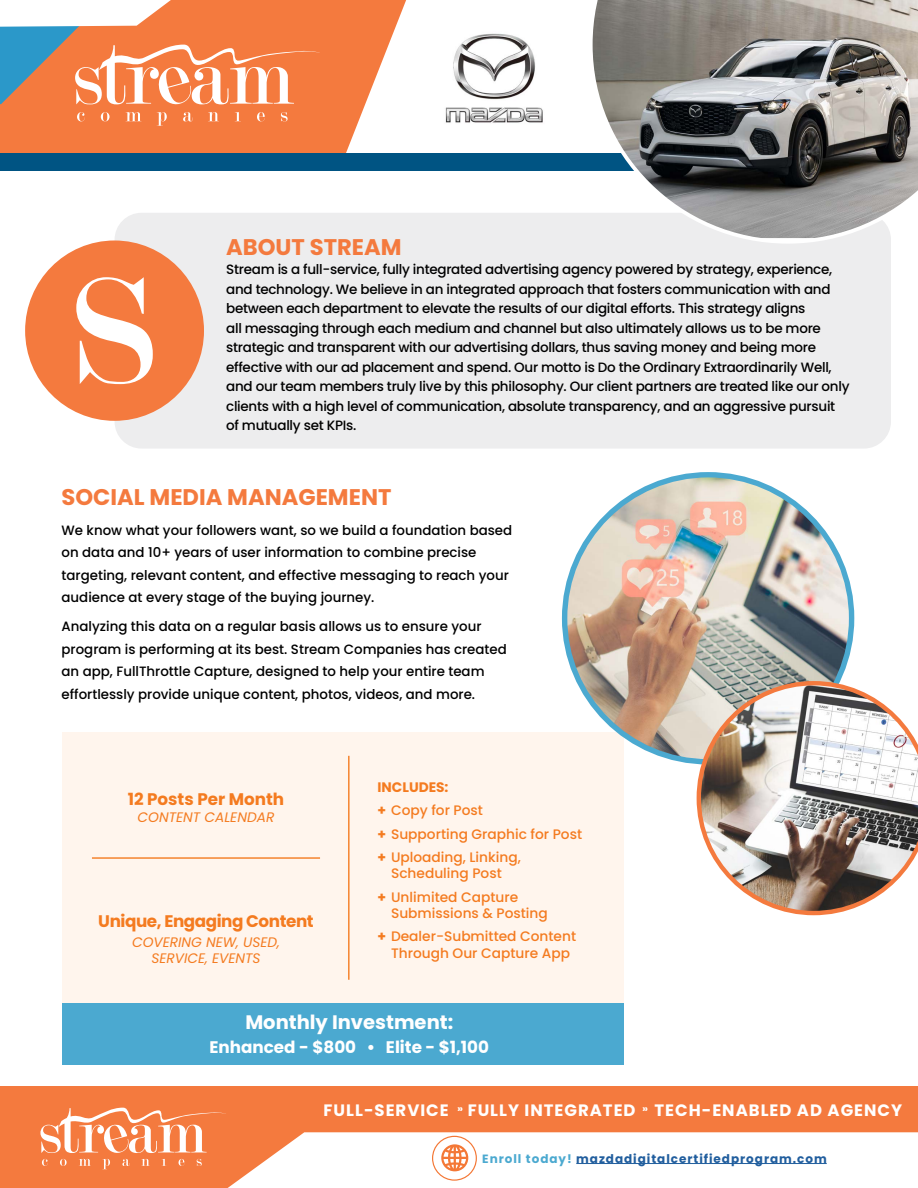
<style>
.page{position:relative;width:918px;height:1188px;background:#fff}
.page>*{position:absolute;margin:0;border:0;box-sizing:border-box;transform-origin:0 0}
.t1{font:700 22.65px "Poppins";color:#f47a3e}
.t2{font:700 19.5px "Poppins";color:#fff}
.t3{font:700 16.8px "Poppins";color:#fff}
.t4{font:700 16.8px "Poppins";letter-spacing:-.025em;color:#f47b20}
.t5{font:700 16.8px "Poppins";color:#f47b20}
.t6{font:700 16.5px "Poppins";letter-spacing:.06em;color:#fff}
.t7{font:500 13.8px/23.2px "Poppins";color:#f47b20}
.t8{font:italic 13.8px/16.5px "Poppins";color:#f47b20;text-align:center}
.t9{font:500 13.5px/19.5px "Poppins";letter-spacing:-.02em;color:#000}
.t10{font:500 13.5px/22.5px "Poppins";color:#000}
.t11{font:700 12px "Poppins";letter-spacing:.08em;color:#215e9e}
.t12{font:700 10.5px "Poppins";color:#fff}
.s1{font-weight:700}
.s2{color:#4ba9d0}
</style>
<div class="page">
<svg style="left:0;top:0;width:406px;height:153px;fill:#f47a3e"></svg>
<div style="left:115px;top:213px;width:776px;height:236px;background:#ededee;border-radius:27px"></div>
<div style="left:25px;top:240px;width:179px;height:181px;background:#f47a3e;border-radius:50%"></div>
<svg style="left:76px;top:277px;width:77px;height:107px"></svg>
<div style="left:0;top:153px;width:918px;height:17px;background:#005483"></div>
<div style="left:0;top:1087px;width:918px;height:101px;background:#f47a3e"></div>
<div style="left:62px;top:732px;width:562px;height:272px;background:#fff5ed"></div>
<div style="left:62px;top:1004px;width:562px;height:61px;background:#4ba9d0"></div>
<hr style="left:348px;top:756px;width:2px;height:224px;background:#f47b20">
<hr style="left:92px;top:857px;width:228px;height:2px;background:#f47b20">
<svg style="left:589px;top:0;width:329px;height:244px;background:#91908e"></svg>
<svg style="left:77px;top:112px;width:8px;height:9px"></svg>
<svg style="left:101px;top:112px;width:9px;height:9px"></svg>
<svg style="left:126px;top:112px;width:16px;height:9px"></svg>
<svg style="left:157px;top:112px;width:10px;height:14px"></svg>
<svg style="left:183px;top:112px;width:9px;height:9px"></svg>
<svg style="left:208px;top:112px;width:11px;height:9px"></svg>
<svg style="left:235px;top:112px;width:6px;height:9px"></svg>
<svg style="left:257px;top:112px;width:8px;height:9px"></svg>
<svg style="left:281px;top:112px;width:7px;height:9px"></svg>
<svg style="left:0;top:0;width:320px;height:105px"></svg>
<svg style="left:40px;top:1108px;width:878px;height:80px"></svg>
<img style="left:445px;top:33px;width:98px;height:90px">
<img style="left:565px;top:475px;width:287px;height:287px;border-radius:143px">
<img style="left:697px;top:681px;width:221px;height:234px">
<h1 class="t1" style="left:226px;top:234px;width:177px">ABOUT STREAM</h1>
<p class="t9" style="left:226px;top:260px;width:625px">Stream is a full-service, fully integrated advertising agency powered by strategy, experience, and technology. We believe in an integrated approach that fosters communication with and between each department to elevate the results of our digital efforts. This strategy aligns<br>all messaging through each medium and channel but also ultimately allows us to be more strategic and transparent with our advertising dollars, thus saving money and being more effective with our ad placement and spend. Our motto is Do the Ordinary Extraordinarily Well, and our team members truly live by this philosophy. Our client partners are treated like our only clients with a high level of communication, absolute transparency, and an aggressive pursuit of mutually set KPIs.</p>
<h1 class="t1" style="left:62px;top:484px;width:331px">SOCIAL MEDIA MANAGEMENT</h1>
<p class="t10" style="left:62px;top:519px;width:452px">We know what your followers want, so we build a foundation based on data and 10+ years of user information to combine precise targeting, relevant content, and effective messaging to reach your audience at every stage of the buying journey.</p>
<p class="t10" style="left:62px;top:615px;width:447px">Analyzing this data on a regular basis allows us to ensure your program is performing at its best. Stream Companies has created an app, FullThrottle Capture, designed to help your entire team effortlessly provide unique content, photos, videos, and more.</p>
<p class="t5" style="left:128px;top:789px;width:158px">12 Posts Per Month</p>
<p class="t8" style="left:138px;top:809px;width:138px">CONTENT CALENDAR</p>
<p class="t4" style="left:98px;top:911px;width:217px">Unique, Engaging Content</p>
<p class="t8" style="left:132px;top:934px;width:149px">COVERING NEW, USED,<br>SERVICE, EVENTS</p>
<p class="t7" style="left:378px;top:776px;width:206px"><span class="s1">INCLUDES:<br>+</span> Copy for Post<br><span class="s1">+</span> Supporting Graphic for Post <span class="s1">+</span> Uploading, Linking,</p>
<p class="t7" style="left:378px;top:862px;width:142px;text-align:center">Scheduling Post<br><span class="s1">+</span> Unlimited Capture</p>
<p class="t7" style="left:378px;top:902px;width:200px;text-indent:13px">Submissions &amp; Posting<br><span class="s1">+</span> Dealer-Submitted Content</p>
<p class="t7" style="left:391px;top:941px;width:180px">Through Our Capture App</p>
<h2 class="t2" style="left:245px;top:1011px;width:209px">Monthly Investment:</h2>
<p class="t3" style="left:210px;top:1037px;width:281px">Enhanced - $800 • Elite - $1,100</p>
<p class="t6" style="left:324px;top:1100px;width:580px">FULL-SERVICE FULLY INTEGRATED TECH-ENABLED AD AGENCY</p>
<p class="t12" style="left:463px;top:1116px;width:7px;rotate:-180deg">«</p>
<p class="t12" style="left:648px;top:1116px;width:7px;rotate:-180deg">«</p>
<p class="t11" style="left:482px;top:1151px;width:346px"><span class="s2">Enroll today!</span> mazdadigitalcertifiedprogram.com</p>
</div>
